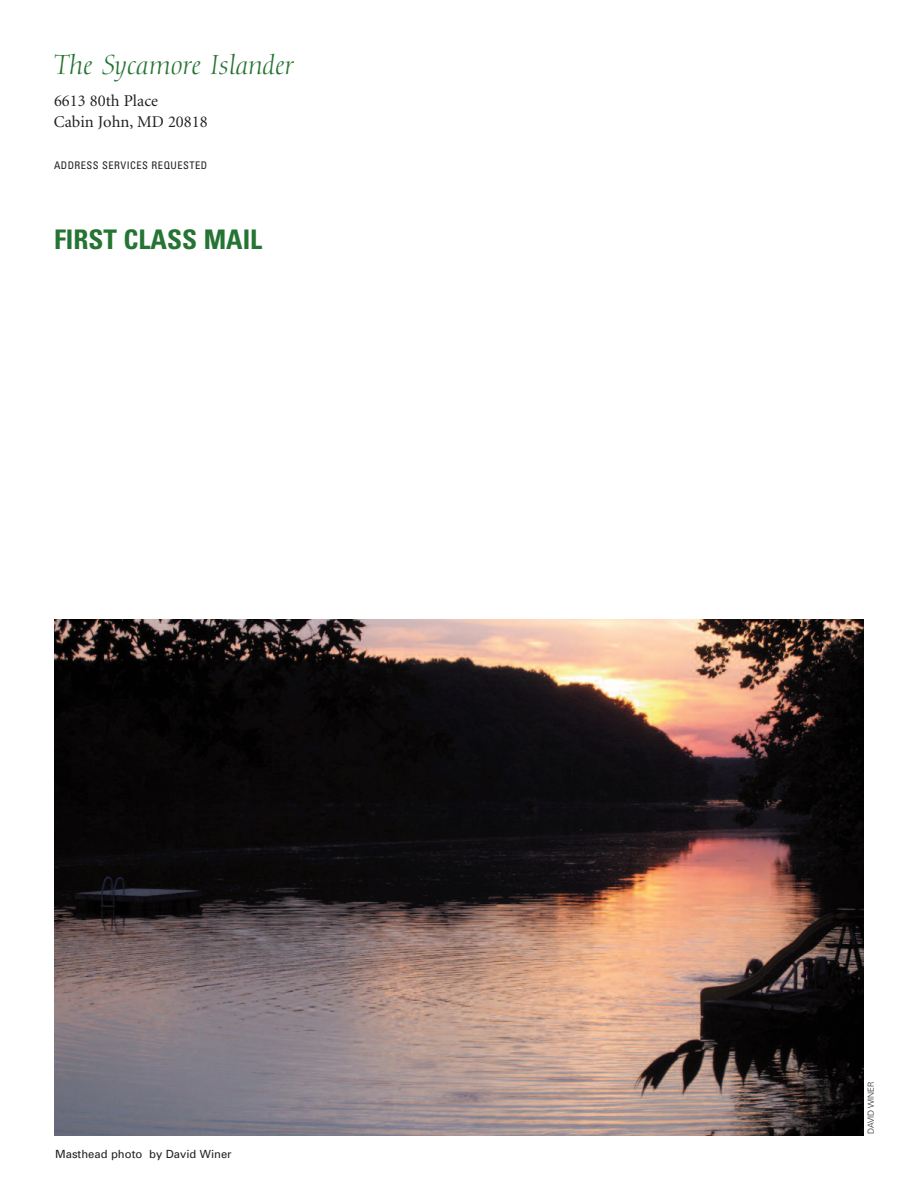
<style>
.page{position:relative;width:918px;height:1188px;background:#fff}
.page>*{position:absolute;margin:0;border:0;box-sizing:border-box;transform-origin:0 0}
.t1{font:italic 27px "Diotima";color:#267434}
.t2{font:700 condensed 27px "Univers";color:#267434}
.t3{font:16.5px/21px "Minion";color:#231f20}
.t4{font:11.25px "Univers";color:#231f20}
.t5{font:condensed 10.5px "Univers";letter-spacing:.045em;color:#231f20}
.t6{font:9px "U45";color:#231f20}
</style>
<div class="page">
<img style="left:55px;top:619px;width:809px;height:517px">
<h1 class="t1" style="left:54px;top:54px;width:241px">The Sycamore Islander</h1>
<p class="t3" style="left:54px;top:91px;width:155px">6613 80th Place<br>Cabin John, MD 20818</p>
<p class="t5" style="left:54px;top:161px;width:155px">ADDRESS SERVICES REQUESTED</p>
<h1 class="t2" style="left:54px;top:229px;width:210px">FIRST CLASS MAIL</h1>
<p class="t4" style="left:55px;top:1150px;width:178px">Masthead photo by David Winer</p>
<p class="t6" style="left:868px;top:1134px;width:53px;rotate:-90deg">DAVID WINER</p>
</div>
